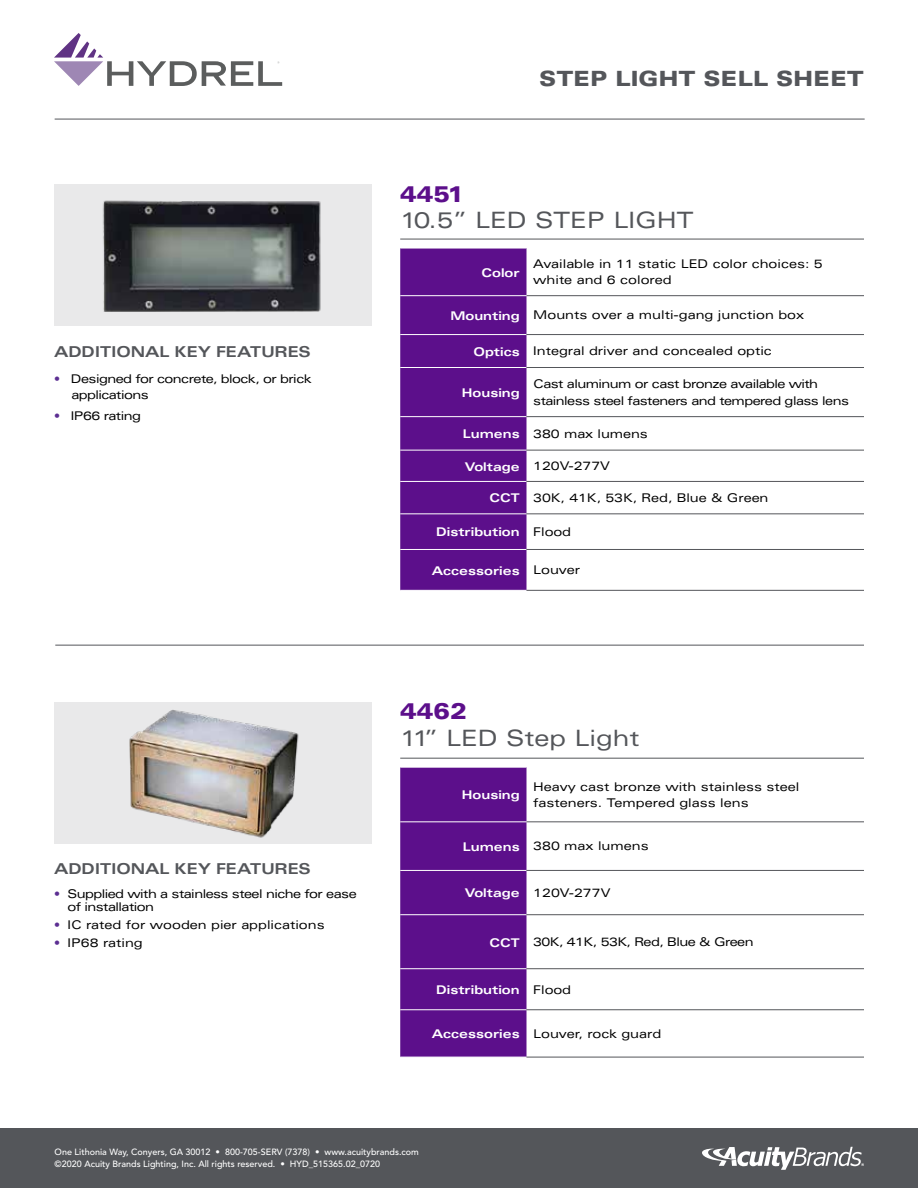
<style>
.page{position:relative;width:918px;height:1188px;background:#fff}
.page>*{position:absolute;margin:0;border:0;box-sizing:border-box;transform-origin:0 0}
.t1{font:expanded 22.5px "Univers LT Std";color:#54565a}
.t2{font:900 expanded 22.5px "Univers LT Std";color:#5c0f8b}
.t3{font:900 expanded 21px "Univers LT Std";letter-spacing:-.01em;color:#54565a}
.t4{font:700 expanded 15px "Univers";letter-spacing:-.01em;color:#54565a}
.t5{font:expanded 12px/16.5px "Univers LT Std";letter-spacing:-.005em;color:#000}
.t6{font:expanded 12px/16.5px "Univers LT Std";letter-spacing:-.045em;color:#000}
.t7{font:700 expanded 12px "Univers";color:#fff}
.t8{font:500 9px/12px "Avenir LT Std";color:#fff}
.s1{color:#5c2f92}
.s2{font-family:"Univers";font-weight:700;color:#fff}
.s3{font-family:"Univers LT Std";font-weight:400;color:#000}
</style>
<div class="page">
<svg style="left:54px;top:33px;width:228px;height:53px"></svg>
<hr style="left:55px;top:119px;width:810px;height:1px;background:#54565a">
<div style="left:54px;top:185px;width:317px;height:141px;background:#e9e9ea"></div>
<div style="left:54px;top:702px;width:317px;height:142px;background:#e9e9ea"></div>
<div style="left:0;top:1128px;width:918px;height:60px;background:#54565a"></div>
<svg style="left:702px;top:1147px;width:162px;height:23px"></svg>
<hr style="left:400px;top:239px;width:464px;height:1px;background:#54565a">
<hr style="left:400px;top:758px;width:464px;height:1px;background:#54565a">
<div style="left:400px;top:249px;width:126px;height:341px;background:#5c0f8b"></div>
<hr style="left:526px;top:295px;width:338px;height:1px;background:#54565a">
<hr style="left:400px;top:295px;width:126px;height:1px;background:#fff">
<hr style="left:400px;top:334px;width:126px;height:1px;background:#fff">
<hr style="left:400px;top:367px;width:126px;height:1px;background:#fff">
<hr style="left:400px;top:416px;width:126px;height:1px;background:#fff">
<hr style="left:400px;top:450px;width:126px;height:1px;background:#fff">
<hr style="left:400px;top:481px;width:126px;height:1px;background:#fff">
<hr style="left:400px;top:514px;width:126px;height:1px;background:#fff">
<hr style="left:400px;top:549px;width:126px;height:1px;background:#fff">
<hr style="left:526px;top:334px;width:338px;height:1px;background:#54565a">
<hr style="left:526px;top:367px;width:338px;height:1px;background:#54565a">
<hr style="left:526px;top:416px;width:338px;height:1px;background:#54565a">
<hr style="left:526px;top:450px;width:338px;height:1px;background:#54565a">
<hr style="left:526px;top:481px;width:338px;height:1px;background:#54565a">
<hr style="left:526px;top:514px;width:338px;height:1px;background:#54565a">
<hr style="left:526px;top:549px;width:338px;height:1px;background:#54565a">
<hr style="left:526px;top:590px;width:338px;height:1px;background:#54565a">
<div style="left:400px;top:768px;width:126px;height:289px;background:#5c0f8b"></div>
<hr style="left:526px;top:822px;width:338px;height:1px;background:#54565a">
<hr style="left:400px;top:822px;width:126px;height:1px;background:#fff">
<hr style="left:400px;top:870px;width:126px;height:1px;background:#fff">
<hr style="left:400px;top:914px;width:126px;height:1px;background:#fff">
<hr style="left:400px;top:968px;width:126px;height:1px;background:#fff">
<hr style="left:400px;top:1010px;width:126px;height:1px;background:#fff">
<hr style="left:526px;top:870px;width:338px;height:1px;background:#54565a">
<hr style="left:526px;top:914px;width:338px;height:1px;background:#54565a">
<hr style="left:526px;top:968px;width:338px;height:1px;background:#54565a">
<hr style="left:526px;top:1010px;width:338px;height:1px;background:#54565a">
<hr style="left:526px;top:1057px;width:338px;height:1px;background:#54565a">
<img style="left:96px;top:184px;width:233px;height:128px">
<hr style="left:55px;top:645px;width:809px;height:1px;background:#54565a">
<img style="left:129px;top:710px;width:170px;height:128px">
<h2 class="t3" style="left:539px;top:66px;width:326px">STEP LIGHT SELL SHEET</h2>
<p class="t4" style="left:54px;top:343px;width:258px">ADDITIONAL KEY FEATURES</p>
<p class="t6" style="left:71px;top:370px;width:242px;text-indent:-17px"><span class="s1">•</span> Designed for concrete, block, or brick applications</p>
<p class="t6" style="left:54px;top:408px;width:88px"><span class="s1">•</span> IP66 rating</p>
<h1 class="t2" style="left:400px;top:181px;width:65px">4451</h1>
<h1 class="t1" style="left:400px;top:207px;width:295px">10.5” LED STEP LIGHT</h1>
<p class="t7" style="left:482px;top:266px;width:40px">Color</p>
<p class="t5" style="left:533px;top:255px;width:291px">Available in 11 static LED color choices: 5 white and 6 colored</p>
<p class="t5" style="left:450px;top:307px;width:355px"><span class="s2">Mounting</span> Mounts over a multi-gang junction box</p>
<p class="t5" style="left:474px;top:343px;width:300px"><span class="s2">Optics</span> Integral driver and concealed optic</p>
<p class="t7" style="left:462px;top:386px;width:59px">Housing</p>
<p class="t6" style="left:533px;top:375px;width:317px">Cast aluminum or cast bronze available with stainless steel fasteners and tempered glass lens</p>
<p class="t5" style="left:463px;top:425px;width:187px"><span class="s2">Lumens</span> 380 max lumens</p>
<p class="t5" style="left:465px;top:457px;width:147px"><span class="s2">Voltage</span> 120V-277V</p>
<p class="t5" style="left:490px;top:489px;width:280px"><span class="s2">CCT</span> 30K, 41K, 53K, Red, Blue &amp; Green</p>
<p class="t7" style="left:436px;top:525px;width:137px">Distribution <span class="s3">Flood</span></p>
<p class="t7" style="left:432px;top:564px;width:150px">Accessories <span class="s3">Louver</span></p>
<p class="t4" style="left:54px;top:861px;width:258px">ADDITIONAL KEY FEATURES</p>
<p class="t6" style="left:68px;top:886px;width:291px;line-height:13.5px;text-indent:-14px"><span class="s1">•</span> Supplied with a stainless steel niche for ease of installation</p>
<p class="t5" style="left:54px;top:916px;width:272px"><span class="s1">•</span> IC rated for wooden pier applications</p>
<p class="t5" style="left:54px;top:934px;width:90px"><span class="s1">•</span> IP68 rating</p>
<h1 class="t2" style="left:400px;top:698px;width:68px">4462</h1>
<h1 class="t1" style="left:400px;top:725px;width:241px">11” LED Step Light</h1>
<p class="t7" style="left:462px;top:788px;width:59px">Housing</p>
<p class="t5" style="left:533px;top:778px;width:268px">Heavy cast bronze with stainless steel fasteners. Tempered glass lens</p>
<p class="t5" style="left:463px;top:838px;width:187px"><span class="s2">Lumens</span> 380 max lumens</p>
<p class="t5" style="left:465px;top:884px;width:147px"><span class="s2">Voltage</span> 120V-277V</p>
<p class="t6" style="left:490px;top:933px;width:266px"><span class="s2">CCT</span> 30K, 41K, 53K, Red, Blue &amp; Green</p>
<p class="t7" style="left:436px;top:983px;width:136px">Distribution <span class="s3">Flood</span></p>
<p class="t5" style="left:432px;top:1025px;width:231px"><span class="s2">Accessories</span> Louver, rock guard</p>
<p class="t8" style="left:55px;top:1146px;width:366px">One Lithonia Way, Conyers, GA 30012 • 800-705-SERV (7378) • www.acuitybrands.com ©2020 Acuity Brands Lighting, Inc. All rights reserved. • HYD_515365.02_0720</p>
</div>
